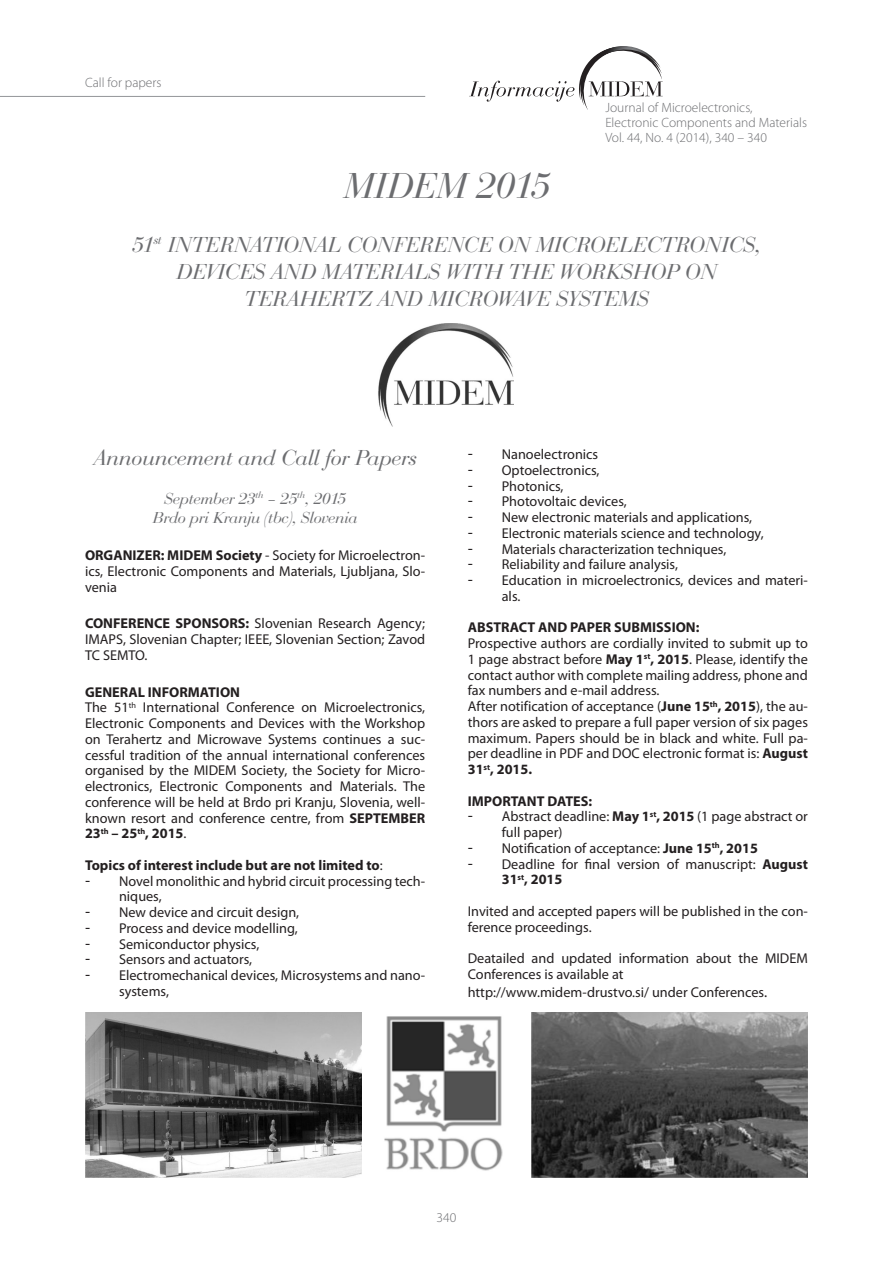
<style>
.page{position:relative;width:893px;height:1263px;background:#fff}
.page>*{position:absolute;margin:0;border:0;box-sizing:border-box;transform-origin:0 0}
.Text{font:italic 37.5px "Bauer Bod DEE";color:#6c6d70}
.Text-2{font:italic 22.5px/27px "Bauer Bod DEE";color:#6c6d70;text-align:center}
.Text-3{font:italic 16.5px "Bauer Bod DEE";color:#6c6d70}
.Text-4{font:14.25px/15.8px "Myriad Pro";color:#231f20;text-align:justify}
.nastevanje{font:14.25px/15.8px "Myriad Pro";color:#231f20}
.Text-5{font:700 14.25px "Myriad Pro";color:#231f20}
.t1{font:300 13.5px "Myriad Pro";color:#6c6d70}
.s1{font-weight:700}
.s2{font-weight:400}
.s3{font-family:"Tahoma"}
.s4{font-size:15px}
</style>
<div class="page">
<svg style="left:469px;top:46px;width:194px;height:64px"></svg>
<hr style="left:0;top:96px;width:425px;height:1px;background:#939598">
<img style="left:378px;top:324px;width:135px;height:102px">
<img style="left:532px;top:1013px;width:276px;height:165px">
<img style="left:384px;top:1016px;width:119px;height:155px">
<img style="left:85px;top:1013px;width:276px;height:165px">
<p class="t1" style="left:85px;top:74px;width:78px">Call for papers</p>
<p class="t1" style="left:605px;top:100px;width:149px">Journal of Microelectronics,</p>
<p class="t1" style="left:605px;top:115px;width:203px">Electronic Components and Materials</p>
<p class="t1" style="left:605px;top:130px;width:163px">Vol. 44, No. 4 (2014), 340 – 340</p>
<p class="Text" style="left:343px;top:164px;width:208px">MIDEM 2015</p>
<p class="Text-2" style="left:132px;top:231px;width:630px">51<sup>st</sup> INTERNATIONAL CONFERENCE ON MICROELECTRONICS,<br>DEVICES AND MATERIALS WITH THE WORKSHOP ON<br>TERAHERTZ AND MICROWAVE SYSTEMS</p>
<p class="Text-2" style="left:94px;top:444px;width:325px">Announcement and Call for Papers</p>
<p class="Text-3" style="left:164px;top:489px;width:183px">September 23<sup>th</sup> – 25<sup>th</sup>, 2015</p>
<p class="Text-3" style="left:153px;top:508px;width:206px">Brdo pri Kranju (tbc), Slovenia</p>
<p class="Text-4" style="left:85px;top:547px;width:342px"><span class="s1">ORGANIZER: MIDEM Society</span> - Society for Microelectron&shy;ics, Electronic Components and Materials, Ljubljana, Slo&shy;venia</p>
<p class="Text-4" style="left:85px;top:615px;width:342px"><span class="s1">CONFERENCE SPONSORS:</span> Slovenian Research Agency; IMAPS, Slovenian Chapter; IEEE, Slovenian Section; Zavod TC SEMTO.</p>
<p class="Text-5" style="left:85px;top:682px;width:157px">GENERAL INFORMATION</p>
<p class="Text-4" style="left:85px;top:699px;width:342px">The 51<sup>th</sup> International Conference on Microelectronics, Electronic Components and Devices with the Workshop on Terahertz and Microwave Systems continues a suc&shy;cessful tradition of the annual international conferences organised by the MIDEM Society, the Society for Micro&shy;electronics, Electronic Components and Materials. The conference will be held at Brdo pri Kranju, Slovenia, well&shy;known resort and conference centre, from <span class="s1">SEPTEMBER 23</span><sup>th</sup> <span class="s1">– 25</span><sup>th</sup><span class="s1">, 2015</span>.</p>
<p class="Text-5" style="left:85px;top:856px;width:299px">Topics of interest include but are not limited to<span class="s2">:</span></p>
<p class="nastevanje" style="left:119px;top:873px;width:308px;text-indent:-34px"><span class="s3">-</span> Novel monolithic and hybrid circuit processing tech&shy;niques,</p>
<p class="nastevanje" style="left:85px;top:904px;width:216px"><span class="s3">-</span> New device and circuit design,</p>
<p class="nastevanje" style="left:85px;top:920px;width:214px"><span class="s3">-</span> Process and device modelling,</p>
<p class="nastevanje" style="left:85px;top:936px;width:176px"><span class="s3">-</span> Semiconductor physics,</p>
<p class="nastevanje" style="left:85px;top:951px;width:169px"><span class="s3">-</span> Sensors and actuators,</p>
<p class="nastevanje" style="left:119px;top:967px;width:308px;text-indent:-34px"><span class="s3">-</span> Electromechanical devices, Microsystems and nano&shy;systems,</p>
<p class="nastevanje" style="left:468px;top:446px;width:132px"><span class="s3">-</span> Nanoelectronics</p>
<p class="nastevanje" style="left:468px;top:462px;width:133px"><span class="s3">-</span> Optoelectronics,</p>
<p class="nastevanje" style="left:468px;top:478px;width:97px"><span class="s3">-</span> Photonics,</p>
<p class="nastevanje" style="left:468px;top:493px;width:161px"><span class="s3">-</span> Photovoltaic devices,</p>
<p class="nastevanje" style="left:468px;top:509px;width:286px"><span class="s3">-</span> New electronic materials and applications,</p>
<p class="nastevanje" style="left:468px;top:525px;width:297px"><span class="s3">-</span> Electronic materials science and technology,</p>
<p class="nastevanje" style="left:468px;top:541px;width:260px"><span class="s3">-</span> Materials characterization techniques,</p>
<p class="nastevanje" style="left:468px;top:556px;width:212px"><span class="s3">-</span> Reliability and failure analysis,</p>
<p class="nastevanje" style="left:502px;top:572px;width:308px;text-indent:-34px"><span class="s3">-</span> Education in microelectronics, devices and materi&shy;als.</p>
<p class="Text-5" style="left:468px;top:618px;width:233px">ABSTRACT AND PAPER SUBMISSION:</p>
<p class="Text-4" style="left:468px;top:635px;width:342px">Prospective authors are cordially invited to submit up to 1 page abstract before <span class="s1">May 1</span><sup>st</sup><span class="s1">, 2015</span>. Please, identify the contact author with complete mailing address, phone and fax numbers and e-mail address.</p>
<p class="Text-4" style="left:468px;top:698px;width:342px">After notification of acceptance (<span class="s1">June 15</span><sup>th</sup><span class="s1">, 2015</span>), the au&shy;thors are asked to prepare a full paper version of six pages maximum. Papers should be in black and white. Full pa&shy;per deadline in PDF and DOC electronic format is: <span class="s1">August 31</span><sup>st</sup><span class="s1">, 2015.</span></p>
<p class="Text-5" style="left:468px;top:792px;width:126px">IMPORTANT DATES:</p>
<p class="nastevanje" style="left:502px;top:808px;width:308px;text-indent:-34px"><span class="s3">-</span> Abstract deadline: <span class="s1">May 1</span><sup>st</sup><span class="s1">, 2015</span> (1 page abstract or full paper)</p>
<p class="nastevanje" style="left:468px;top:840px;width:292px"><span class="s3">-</span> Notification of acceptance: <span class="s1">June 15</span><sup>th</sup><span class="s1">, 2015</span></p>
<p class="nastevanje" style="left:502px;top:856px;width:308px;text-indent:-34px"><span class="s3">-</span> Deadline for final version of manuscript: <span class="s1">August<br>31</span><sup>st</sup><span class="s1">, 2015</span></p>
<p class="Text-4" style="left:468px;top:903px;width:342px">Invited and accepted papers will be published in the con&shy;ference proceedings.</p>
<p class="Text-4" style="left:468px;top:950px;width:342px">Deatailed and updated information about the MIDEM<br>Conferences is available at</p>
<p class="Text-4" style="left:468px;top:984px;width:301px">http://www.midem-drustvo.si/ under Conferences<span class="s4">.</span></p>
<p class="t1" style="left:437px;top:1209px;width:21px">340</p>
</div>
